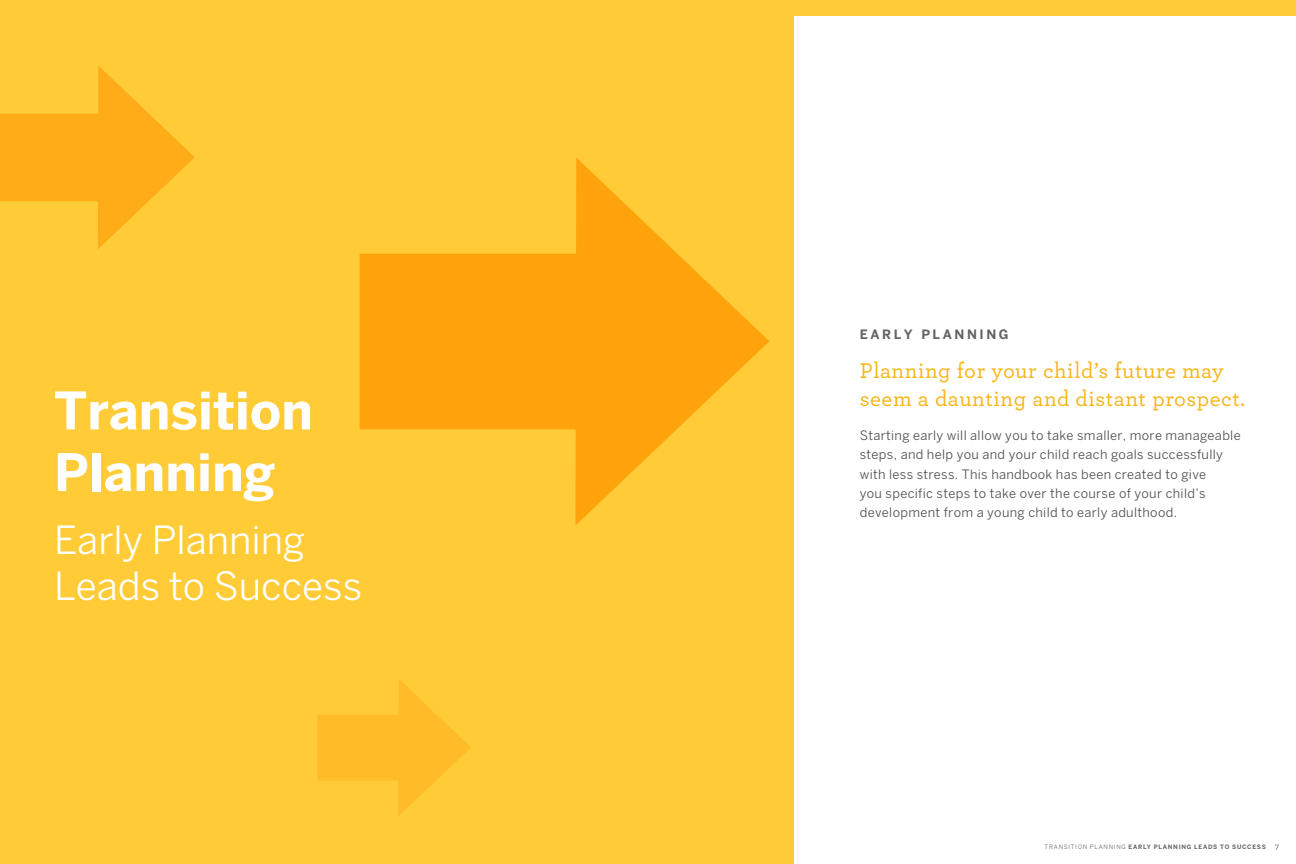
<style>
.page{position:relative;width:1296px;height:864px;background:#fff}
.page>*{position:absolute;margin:0;border:0;box-sizing:border-box;transform-origin:0 0}
.t1{font:700 51.4px/61.6px "Benton Sans";color:#fff}
.t2{font:38.5px/46.2px "Benton Sans";color:#fff}
.t3{font:500 22.5px/27.8px "Archer";letter-spacing:.025em;color:#f9b417}
.t4{font:12.8px/19.3px "Benton Sans";letter-spacing:.025em;color:#4d4d4f}
.t5{font:700 12.8px "Benton Sans";letter-spacing:.2em;color:#636466}
.t6{font:500 8.5px "Archer";color:#636466}
.t7{font:700 6px "Benton Sans";letter-spacing:.12em;color:#636466}
.s1{font-weight:400}
</style>
<div class="page">
<div style="left:0;top:0;width:793px;height:864px;background:#ffcc38"></div>
<div style="left:0;top:0;width:1296px;height:16px;background:#ffcc38"></div>
<svg style="left:0;top:66px;width:195px;height:183px"></svg>
<svg style="left:317px;top:679px;width:154px;height:137px"></svg>
<svg style="left:360px;top:158px;width:409px;height:367px"></svg>
<h1 class="t1" style="left:54px;top:379px;width:260px">Transition<br>Planning</h1>
<h2 class="t2" style="left:54px;top:517px;width:310px">Early Planning<br>Leads to Success</h2>
<p class="t5" style="left:860px;top:327px;width:150px">EARLY PLANNING</p>
<h3 class="t3" style="left:860px;top:356px;width:387px">Planning for your child’s future may seem a daunting and distant prospect.</h3>
<p class="t4" style="left:860px;top:426px;width:382px">Starting early will allow you to take smaller, more manageable steps, and help you and your child reach goals successfully with less stress. This handbook has been created to give<br>you specific steps to take over the course of your child’s development from a young child to early adulthood.</p>
<p class="t7" style="left:1045px;top:843px;width:223px"><span class="s1">TRANSITION PLANNING</span> EARLY PLANNING LEADS TO SUCCESS</p>
<p class="t6" style="left:1275px;top:840px;width:5px">7</p>
</div>
